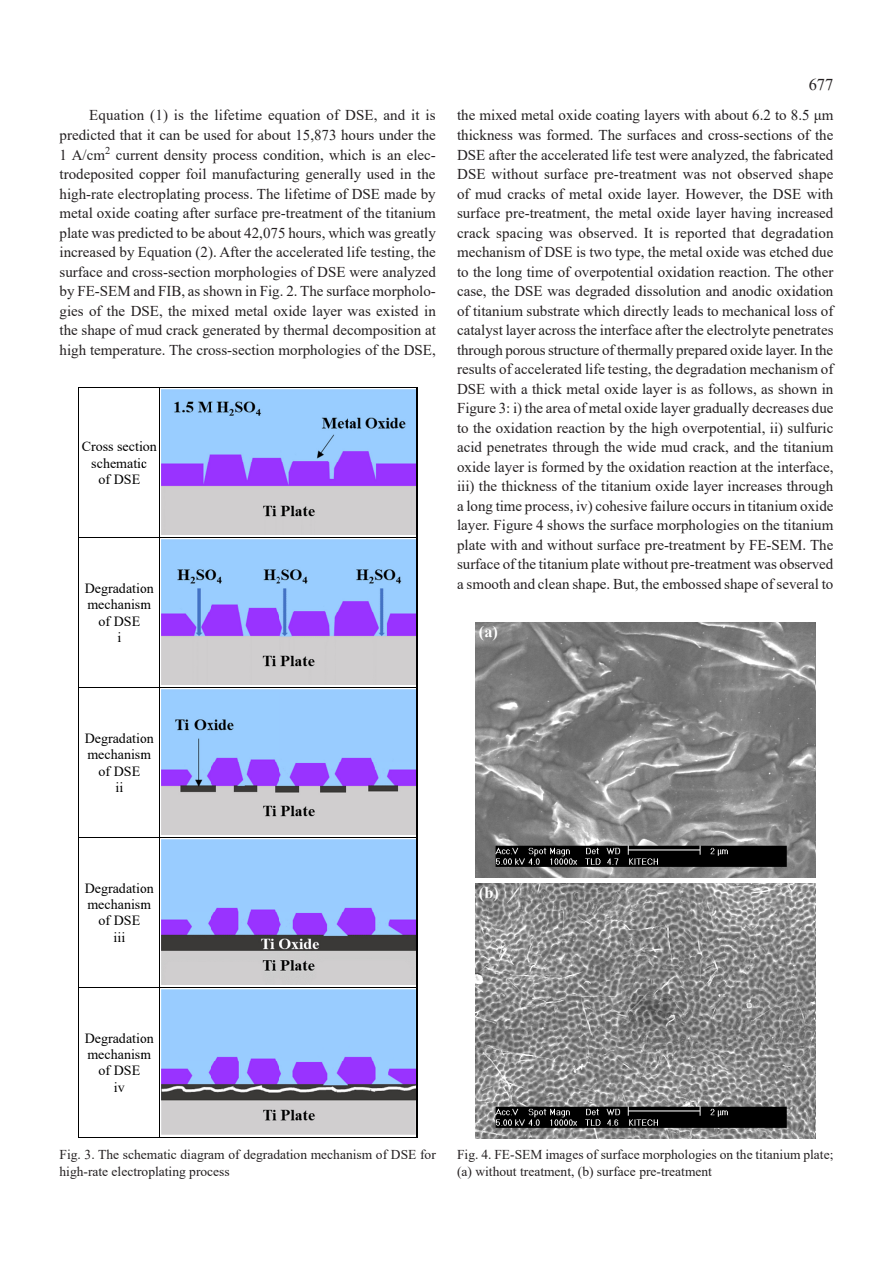
<style>
.page{position:relative;width:893px;height:1263px;background:#fff}
.page>*{position:absolute;margin:0;border:0;box-sizing:border-box;transform-origin:0 0}
.t1{font:16.5px "Times New Roman";color:#231f20}
.t2{font:700 16.35px "Times New Roman";color:#fff}
.t3{font:15px/19.5px "Times New Roman";color:#231f20;text-align:justify}
.t4{font:14.1px/16.2px "Times New Roman";color:#000;text-align:center}
.t5{font:13.5px/16.2px "Times New Roman";color:#231f20}
</style>
<div class="page">
<hr style="left:79px;top:387px;width:63px;height:1px;background:#000">
<hr style="left:79px;top:390px;width:1px;height:147px;background:#000">
<hr style="left:79px;top:537px;width:63px;height:1px;background:#000">
<hr style="left:79px;top:540px;width:1px;height:147px;background:#000">
<hr style="left:79px;top:687px;width:63px;height:1px;background:#000">
<hr style="left:79px;top:690px;width:1px;height:147px;background:#000">
<hr style="left:79px;top:837px;width:63px;height:1px;background:#000">
<hr style="left:79px;top:840px;width:1px;height:147px;background:#000">
<hr style="left:79px;top:987px;width:63px;height:1px;background:#000">
<hr style="left:79px;top:989px;width:1px;height:149px;background:#000">
<hr style="left:79px;top:1137px;width:63px;height:1px;background:#000">
<svg style="left:142px;top:387px;width:18px;height:3px"></svg>
<hr style="left:160px;top:387px;width:51px;height:1px;background:#000">
<hr style="left:160px;top:390px;width:1px;height:147px;background:#000">
<svg style="left:142px;top:537px;width:18px;height:3px"></svg>
<hr style="left:160px;top:537px;width:51px;height:1px;background:#000">
<hr style="left:160px;top:540px;width:1px;height:147px;background:#000">
<svg style="left:142px;top:687px;width:18px;height:3px"></svg>
<hr style="left:160px;top:687px;width:51px;height:1px;background:#000">
<hr style="left:160px;top:690px;width:1px;height:147px;background:#000">
<svg style="left:142px;top:837px;width:18px;height:3px"></svg>
<hr style="left:160px;top:837px;width:51px;height:1px;background:#000">
<hr style="left:160px;top:840px;width:1px;height:147px;background:#000">
<svg style="left:142px;top:987px;width:18px;height:2px"></svg>
<hr style="left:160px;top:987px;width:51px;height:1px;background:#000">
<svg style="left:142px;top:1137px;width:18px;height:1px"></svg>
<hr style="left:160px;top:989px;width:1px;height:149px;background:#000">
<hr style="left:160px;top:1137px;width:51px;height:1px;background:#000">
<img style="left:162px;top:390px;width:253px;height:145px">
<img style="left:162px;top:540px;width:253px;height:145px">
<img style="left:162px;top:690px;width:253px;height:144px">
<img style="left:162px;top:839px;width:253px;height:145px">
<img style="left:162px;top:989px;width:253px;height:145px">
<hr style="left:211px;top:387px;width:69px;height:1px;background:#000">
<hr style="left:211px;top:537px;width:69px;height:1px;background:#000">
<hr style="left:211px;top:687px;width:69px;height:1px;background:#000">
<hr style="left:211px;top:837px;width:69px;height:1px;background:#000">
<hr style="left:211px;top:987px;width:69px;height:1px;background:#000">
<hr style="left:211px;top:1137px;width:69px;height:1px;background:#000">
<hr style="left:280px;top:387px;width:68px;height:1px;background:#000">
<hr style="left:280px;top:537px;width:68px;height:1px;background:#000">
<hr style="left:280px;top:687px;width:68px;height:1px;background:#000">
<hr style="left:280px;top:837px;width:68px;height:1px;background:#000">
<hr style="left:280px;top:987px;width:68px;height:1px;background:#000">
<hr style="left:280px;top:1137px;width:68px;height:1px;background:#000">
<hr style="left:348px;top:387px;width:68px;height:1px;background:#000">
<hr style="left:416px;top:390px;width:1px;height:147px;background:#000">
<hr style="left:348px;top:537px;width:68px;height:1px;background:#000">
<hr style="left:416px;top:537px;width:1px;height:150px;background:#000">
<hr style="left:348px;top:687px;width:68px;height:1px;background:#000">
<hr style="left:416px;top:687px;width:1px;height:150px;background:#000">
<hr style="left:348px;top:837px;width:68px;height:1px;background:#000">
<hr style="left:416px;top:837px;width:1px;height:150px;background:#000">
<hr style="left:348px;top:987px;width:68px;height:1px;background:#000">
<hr style="left:348px;top:1137px;width:68px;height:1px;background:#000">
<hr style="left:416px;top:989px;width:1px;height:149px;background:#000">
<hr style="left:417px;top:390px;width:1px;height:147px;background:#000">
<hr style="left:417px;top:537px;width:1px;height:150px;background:#000">
<hr style="left:417px;top:687px;width:1px;height:150px;background:#000">
<hr style="left:417px;top:837px;width:1px;height:150px;background:#000">
<hr style="left:417px;top:989px;width:1px;height:149px;background:#000">
<img style="left:475px;top:622px;width:340px;height:255px">
<img style="left:475px;top:883px;width:340px;height:256px">
<p class="t1" style="left:809px;top:73px;width:26px">677</p>
<p class="t3" style="left:60px;top:105px;width:378px;text-indent:30px">Equation (1) is the lifetime equation of DSE, and it is predicted that it can be used for about 15,873 hours under the 1 A/cm<sup>2</sup> current density process condition, which is an elec&shy;trodeposited copper foil manufacturing generally used in the high-rate electroplating process. The lifetime of DSE made by metal oxide coating after surface pre-treatment of the titanium plate was predicted to be about 42,075 hours, which was greatly increased by Equation (2). After the accelerated life testing, the surface and cross-section morphologies of DSE were analyzed by FE-SEM and FIB, as shown in Fig. 2. The surface morpholo&shy;gies of the DSE, the mixed metal oxide layer was existed in the shape of mud crack generated by thermal decomposition at high temperature. The cross-section morphologies of the DSE,</p>
<p class="t3" style="left:457px;top:105px;width:378px">the mixed metal oxide coating layers with about 6.2 to 8.5 μm thickness was formed. The surfaces and cross-sections of the DSE after the accelerated life test were analyzed, the fabricated DSE without surface pre-treatment was not observed shape of mud cracks of metal oxide layer. However, the DSE with surface pre-treatment, the metal oxide layer having increased crack spacing was observed. It is reported that degradation mechanism of DSE is two type, the metal oxide was etched due to the long time of overpotential oxidation reaction. The other case, the DSE was degraded dissolution and anodic oxidation of titanium substrate which directly leads to mechanical loss of catalyst layer across the interface after the electrolyte penetrates through porous structure of thermally prepared oxide layer. In the results of accelerated life testing, the degradation mechanism of DSE with a thick metal oxide layer is as follows, as shown in Figure 3: i) the area of metal oxide layer gradually decreases due to the oxidation reaction by the high overpotential, ii) sulfuric acid penetrates through the wide mud crack, and the titanium oxide layer is formed by the oxidation reaction at the interface, iii) the thickness of the titanium oxide layer increases through a long time process, iv) cohesive failure occurs in titanium oxide layer. Figure 4 shows the surface morphologies on the titanium plate with and without surface pre-treatment by FE-SEM. The surface of the titanium plate without pre-treatment was observed a smooth and clean shape. But, the embossed shape of several to</p>
<p class="t4" style="left:82px;top:438px;width:77px">Cross section schematic<br>of DSE</p>
<p class="t4" style="left:85px;top:580px;width:71px">Degradation mechanism of DSE<br>i</p>
<p class="t2" style="left:479px;top:619px;width:20px">(a)</p>
<p class="t4" style="left:85px;top:730px;width:71px">Degradation mechanism of DSE<br>ii</p>
<p class="t4" style="left:85px;top:880px;width:71px">Degradation mechanism of DSE<br>iii</p>
<p class="t2" style="left:479px;top:881px;width:21px">(b)</p>
<p class="t4" style="left:85px;top:1030px;width:71px">Degradation mechanism of DSE<br>iv</p>
<p class="t5" style="left:60px;top:1146px;width:378px">Fig. 3. The schematic diagram of degradation mechanism of DSE for high-rate electroplating process</p>
<p class="t5" style="left:457px;top:1146px;width:378px">Fig. 4. FE-SEM images of surface morphologies on the titanium plate; (a) without treatment, (b) surface pre-treatment</p>
</div>
